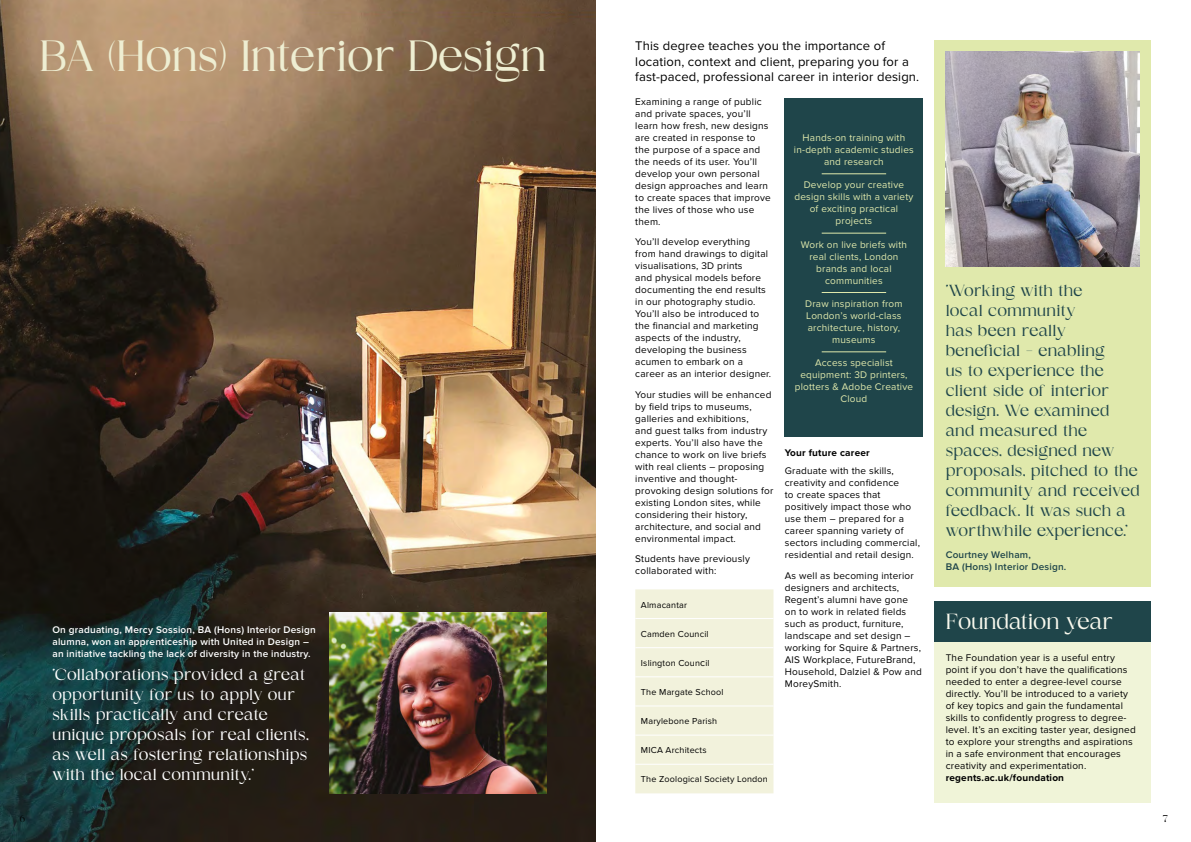
<style>
.page{position:relative;width:1191px;height:842px;background:#fff}
.page>*{position:absolute;margin:0;border:0;box-sizing:border-box;transform-origin:0 0}
.t1{font:43.7px "Magnole";color:#eeeed2}
.t2{font:21.8px "Magnole";color:#f9f9ee}
.t3{font:16px/20px "Magnole";letter-spacing:.02em;color:#1f454a}
.t4{font:16px/20px "Magnole";letter-spacing:.015em;color:#fff}
.t5{font:13px/15.6px "Proxima Nova";letter-spacing:.01em;color:#000}
.t6{font:10px/12px "Proxima Nova";letter-spacing:.02em;color:#000}
.t7{font:10px/12px "Proxima Nova";letter-spacing:.02em;color:#e0e9ac;text-align:center}
.t8{font:600 10px/12px "Proxima Nova";letter-spacing:.02em;color:#fff}
.t9{font:700 10px "Proxima Nova";letter-spacing:.02em;color:#000}
.t10{font:600 10px/12px "Proxima Nova";letter-spacing:.02em;color:#1f454a}
.t11{font:10px "Magnole";color:#000}
.t12{font:9px "Proxima Nova";letter-spacing:.02em;color:#000}
.s1{font-size:10px}
</style>
<div class="page">
<img style="left:0;top:0;width:595px;height:842px">
<div style="left:635px;top:589px;width:138px;height:204px;background:#f2f2dc"></div>
<hr style="left:635px;top:618px;width:138px;height:1px;background:#fff">
<hr style="left:635px;top:647px;width:138px;height:1px;background:#fff">
<hr style="left:635px;top:676px;width:138px;height:1px;background:#fff">
<hr style="left:635px;top:706px;width:138px;height:1px;background:#fff">
<hr style="left:635px;top:735px;width:138px;height:1px;background:#fff">
<hr style="left:635px;top:764px;width:138px;height:1px;background:#fff">
<div style="left:785px;top:98px;width:138px;height:339px;background:#1f454a"></div>
<hr style="left:821px;top:173px;width:65px;height:1px;background:#e0e9ac">
<hr style="left:821px;top:233px;width:65px;height:1px;background:#e0e9ac">
<hr style="left:821px;top:292px;width:65px;height:1px;background:#e0e9ac">
<hr style="left:821px;top:351px;width:65px;height:1px;background:#e0e9ac">
<div style="left:934px;top:40px;width:217px;height:547px;background:#e0e9ac"></div>
<img style="left:945px;top:51px;width:195px;height:215px">
<img style="left:330px;top:612px;width:216px;height:182px">
<div style="left:934px;top:602px;width:217px;height:40px;background:#1f454a"></div>
<div style="left:934px;top:642px;width:217px;height:160px;background:#f0f4d8"></div>
<h1 class="t1" style="left:40px;top:33px;width:508px">BA (Hons) Interior Design</h1>
<h3 class="t5" style="left:635px;top:38px;width:285px">This degree teaches you the importance of location, context and client, preparing you for a fast-paced, professional career in interior design.</h3>
<p class="t6" style="left:635px;top:96px;width:137px">Examining a range of public and private spaces, you’ll learn how fresh, new designs are created in response to the purpose of a space and the needs of its user. You’ll develop your own personal design approaches and learn to create spaces that improve the lives of those who use them.</p>
<p class="t6" style="left:635px;top:236px;width:137px">You’ll develop everything from hand drawings to digital visualisations, 3D prints<br>and physical models before documenting the end results in our photography studio.<br>You’ll also be introduced to the financial and marketing aspects of the industry, developing the business acumen to embark on a career as an interior designer.</p>
<p class="t6" style="left:635px;top:389px;width:140px">Your studies will be enhanced by field trips to museums, galleries and exhibitions,<br>and guest talks from industry experts. You’ll also have the chance to work on live briefs with real clients – proposing inventive and thought&shy;provoking design solutions for existing London sites, while considering their history, architecture, and social and environmental impact.</p>
<p class="t6" style="left:635px;top:553px;width:116px">Students have previously collaborated with:</p>
<p class="t12" style="left:641px;top:599px;width:48px">Almacantar</p>
<p class="t12" style="left:641px;top:628px;width:69px">Camden Council</p>
<p class="t12" style="left:641px;top:658px;width:70px">Islington Coun<span class="s1">c</span>il</p>
<p class="t12" style="left:641px;top:687px;width:84px">The Margate School</p>
<p class="t12" style="left:641px;top:716px;width:78px">Marylebone Parish</p>
<p class="t12" style="left:641px;top:745px;width:67px">MICA Architects</p>
<p class="t12" style="left:641px;top:774px;width:128px">The Zoological Society London</p>
<p class="t7" style="left:794px;top:132px;width:121px">Hands-on training with in-depth academic studies and research</p>
<p class="t7" style="left:794px;top:179px;width:120px">Develop your creative design skills with a variety of exciting practical projects</p>
<p class="t7" style="left:800px;top:239px;width:108px">Work on live briefs with real clients, London brands and local communities</p>
<p class="t7" style="left:805px;top:298px;width:99px">Draw inspiration from<br>London’s world-class architecture, history, museums</p>
<p class="t7" style="left:794px;top:357px;width:120px">Access specialist equipment: 3D printers, plotters &amp; Adobe Creative<br>Cloud</p>
<p class="t9" style="left:785px;top:446px;width:86px">Your future career</p>
<p class="t6" style="left:785px;top:465px;width:137px">Graduate with the skills, creativity and confidence<br>to create spaces that positively impact those who use them – prepared for a career spanning variety of sectors including commercial, residential and retail design.</p>
<p class="t6" style="left:785px;top:570px;width:139px">As well as becoming interior designers and architects,<br>Regent’s alumni have gone on to work in related fields such as product, furniture, landscape and set design – working for Squire &amp; Partners,<br>AIS Workplace, FutureBrand,<br>Household, Dalziel &amp; Pow and<br>MoreySmith.</p>
<p class="t8" style="left:52px;top:624px;width:265px">On graduating, Mercy Sossion, BA (Hons) Interior Design alumna, won an apprenticeship with United in Design – an initiative tackling the lack of diversity in the industry.</p>
<h3 class="t4" style="left:52px;top:665px;width:258px">‘Collaborations provided a great opportunity for us to apply our skills practically and create unique proposals for real clients, as well as fostering relationships with the local community.’</h3>
<p class="t3" style="left:945px;top:281px;width:196px">‘Working with the<br>local community<br>has been really beneficial – enabling<br>us to experience the client side of interior design. We examined and measured the spaces, designed new proposals, pitched to the community and received feedback. It was such a worthwhile experience.’</p>
<p class="t10" style="left:945px;top:549px;width:122px">Courtney Welham,<br>BA (Hons) Interior Design.</p>
<h2 class="t2" style="left:945px;top:610px;width:169px">Foundation year</h2>
<p class="t6" style="left:945px;top:652px;width:191px">The Foundation year is a useful entry point if you don’t have the qualifications needed to enter a degree-level course directly. You’ll be introduced to a variety of key topics and gain the fundamental skills to confidently progress to degree&shy;level. It’s an exciting taster year, designed to explore your strengths and aspirations in a safe environment that encourages creativity and experimentation.</p>
<p class="t9" style="left:945px;top:770px;width:120px">regents.ac.uk/foundation</p>
<p class="t11" style="left:20px;top:813px;width:7px">6</p>
<p class="t11" style="left:1162px;top:813px;width:6px">7</p>
</div>
